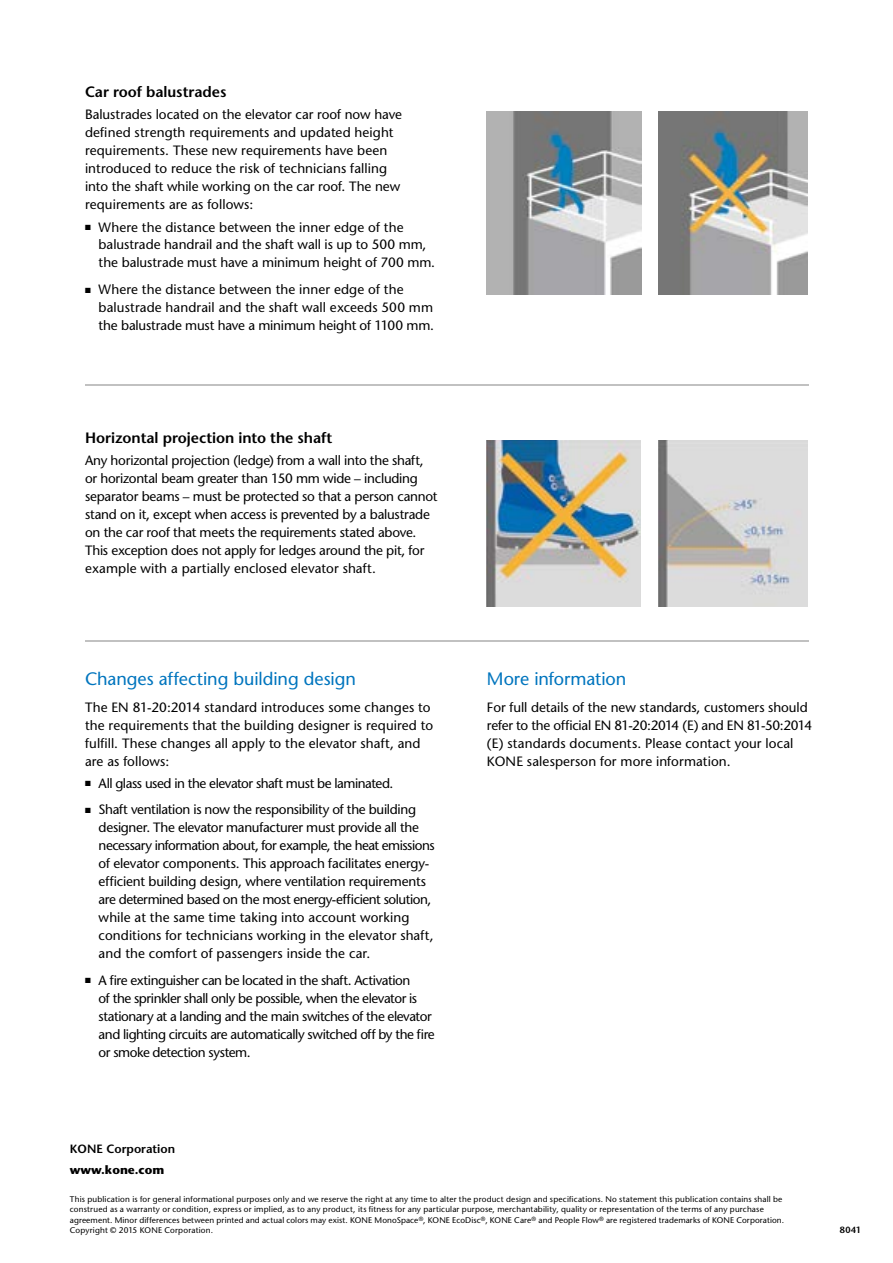
<style>
.page{position:relative;width:893px;height:1263px;background:#fff}
.page>*{position:absolute;margin:0;border:0;box-sizing:border-box;transform-origin:0 0}
.t1{font:18px "Stone Sans";letter-spacing:-.005em;color:#0075be}
.t2{font:600 15px "Stone Sans";color:#000}
.t3{font:13.5px/18px "Stone Sans";letter-spacing:-.01em;color:#000}
.t4{font:13.5px/18px "Stone Sans";letter-spacing:-.035em;color:#000}
.t5{font:600 12px "Stone Sans";color:#000}
.t6{font:700 12px "Stone Sans";color:#000}
.t7{font:600 9px "Stone Sans";color:#000}
.t8{font:8.25px/10.5px "Stone Sans";letter-spacing:.02em;color:#000}
</style>
<div class="page">
<img style="left:487px;top:112px;width:154px;height:182px">
<img style="left:659px;top:112px;width:149px;height:182px">
<img style="left:487px;top:440px;width:153px;height:166px">
<img style="left:659px;top:440px;width:149px;height:166px">
<hr style="left:85px;top:384px;width:724px;height:1px;background:#c1c1c1">
<hr style="left:85px;top:640px;width:724px;height:1px;background:#c1c1c1">
<p class="t2" style="left:85px;top:82px;width:143px">Car roof balustrades</p>
<p class="t3" style="left:85px;top:105px;width:318px">Balustrades located on the elevator car roof now have defined strength requirements and updated height requirements. These new requirements have been introduced to reduce the risk of technicians falling into the shaft while working on the car roof. The new requirements are as follows:</p>
<p class="t3" style="left:99px;top:218px;width:338px;text-indent:-14px">■ Where the distance between the inner edge of the balustrade handrail and the shaft wall is up to 500 mm, the balustrade must have a minimum height of 700 mm.</p>
<p class="t3" style="left:99px;top:280px;width:337px;text-indent:-14px">■ Where the distance between the inner edge of the balustrade handrail and the shaft wall exceeds 500 mm the balustrade must have a minimum height of 1100 mm.</p>
<p class="t2" style="left:85px;top:428px;width:249px">Horizontal projection into the shaft</p>
<p class="t3" style="left:85px;top:451px;width:354px">Any horizontal projection (ledge) from a wall into the shaft, or horizontal beam greater than 150 mm wide – including separator beams – must be protected so that a person cannot stand on it, except when access is prevented by a balustrade on the car roof that meets the requirements stated above.<br>This exception does not apply for ledges around the pit, for example with a partially enclosed elevator shaft.</p>
<h1 class="t1" style="left:85px;top:668px;width:272px">Changes affecting building design</h1>
<p class="t3" style="left:85px;top:698px;width:350px">The EN 81-20:2014 standard introduces some changes to the requirements that the building designer is required to fulfill. These changes all apply to the elevator shaft, and are as follows:</p>
<p class="t4" style="left:85px;top:774px;width:310px">■ All glass used in the elevator shaft must be laminated.</p>
<p class="t3" style="left:99px;top:800px;width:337px;text-indent:-14px">■ Shaft ventilation is now the responsibility of the building designer. The elevator manufacturer must provide all the necessary information about, for example, the heat emissions of elevator components. This approach facilitates energy&shy;efficient building design, where ventilation requirements are determined based on the most energy-efficient solution, while at the same time taking into account working conditions for technicians working in the elevator shaft, and the comfort of passengers inside the car.</p>
<p class="t4" style="left:99px;top:971px;width:338px;text-indent:-14px">■ A fire extinguisher can be located in the shaft. Activation<br>of the sprinkler shall only be possible, when the elevator is stationary at a landing and the main switches of the elevator and lighting circuits are automatically switched off by the fire or smoke detection system.</p>
<h1 class="t1" style="left:487px;top:668px;width:141px">More information</h1>
<p class="t3" style="left:487px;top:698px;width:327px">For full details of the new standards, customers should refer to the official EN 81-20:2014 (E) and EN 81-50:2014 (E) standards documents. Please contact your local KONE salesperson for more information.</p>
<p class="t5" style="left:70px;top:1141px;width:107px">KONE Corporation</p>
<p class="t6" style="left:70px;top:1162px;width:96px">www.kone.com</p>
<p class="t8" style="left:70px;top:1193px;width:716px">This publication is for general informational purposes only and we reserve the right at any time to alter the product design and specifications. No statement this publication contains shall be construed as a warranty or condition, express or implied, as to any product, its fitness for any particular purpose, merchantability, quality or representation of the terms of any purchase agreement. Minor differences between printed and actual colors may exist. KONE MonoSpace<sup>®</sup>, KONE EcoDisc<sup>®</sup>, KONE Care<sup>®</sup> and People Flow<sup>®</sup> are registered trademarks of KONE Corporation.<br>Copyright © 2015 KONE Corporation.</p>
<p class="t7" style="left:840px;top:1224px;width:23px">8041</p>
</div>
